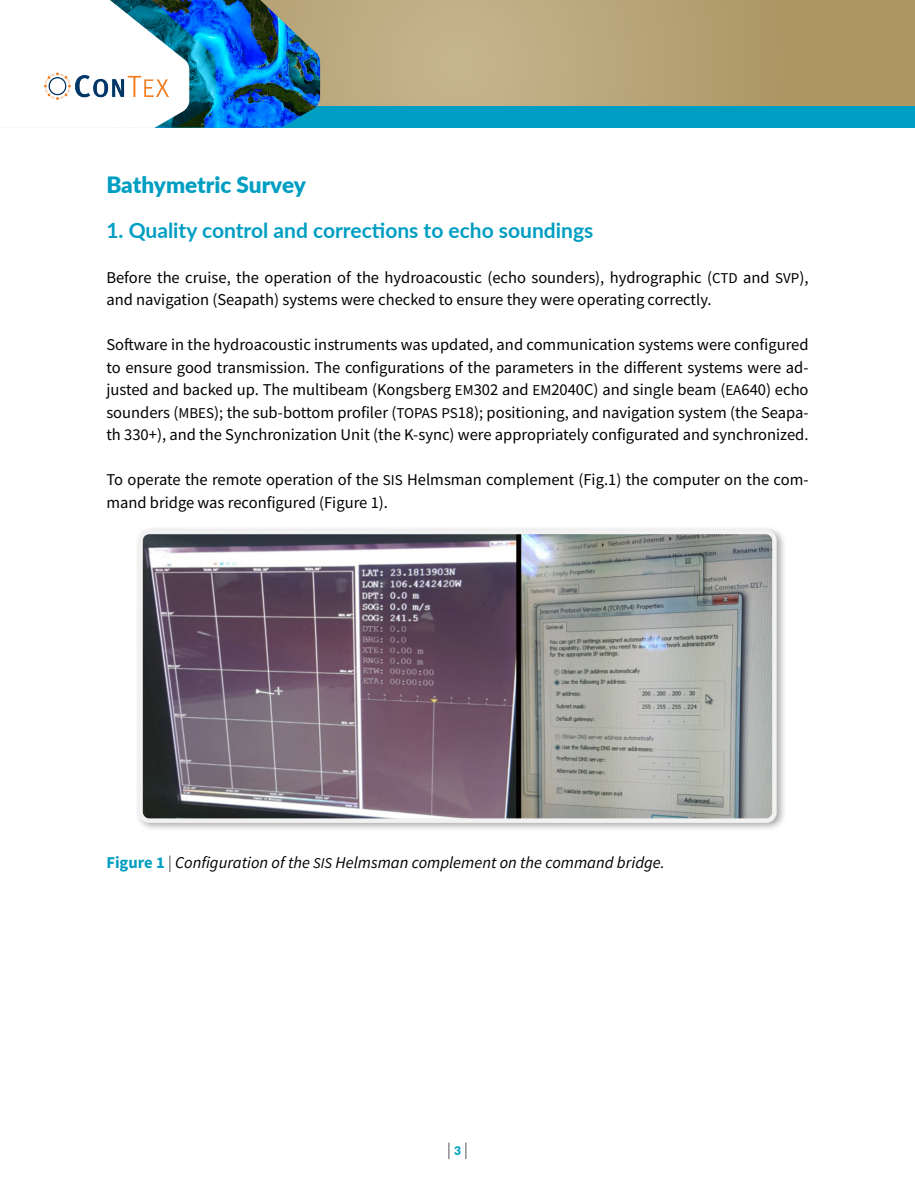
<style>
.page{position:relative;width:915px;height:1191px;background:#fff}
.page>*{position:absolute;margin:0;border:0;box-sizing:border-box;transform-origin:0 0}
._01_Título_N1{font:900 22.5px "Lato";color:#009ec2}
._02_Subtítulo_N2{font:700 21px "Lato";color:#009ec2}
._01_Cuerpo_de_texto{font:16.5px/22.5px "Source Sans Pro";color:#000}
._01_Cuerpo_de_texto-2{font:italic 16.5px "Source Sans Pro";color:#000}
.t1{font:300 16.5px "Source Sans Pro";color:#000}
.s1{font-size:15px}
.s2{font-weight:700;font-style:normal;color:#009ec2}
.s3{font-weight:300;font-style:normal}
.s4{font-family:"Lato";font-weight:900;font-size:12px;color:#009ec2}
</style>
<div class="page">
<svg style="left:320px;top:0;width:594px;height:106px;background:#b7a477"></svg>
<div style="left:0;top:106px;width:914px;height:22px;background:#009ec2"></div>
<img style="left:215px;top:0;width:105px;height:128px">
<svg style="left:0;top:0;width:215px;height:128px"></svg>
<img style="left:43px;top:71px;width:127px;height:29px">
<div style="left:135px;top:525px;width:652px;height:307px;background:#000;opacity:.35"></div>
<img style="left:143px;top:535px;width:628px;height:283px">
<div style="left:138px;top:530px;width:638px;height:293px;border:4px solid #f2f2f2;border-radius:9px"></div>
<p class="_01_Título_N1" style="left:106px;top:167px;width:201px">Bathymetric Survey</p>
<p class="_02_Subtítulo_N2" style="left:106px;top:214px;width:488px">1. Quality control and corrections to echo soundings</p>
<p class="_01_Cuerpo_de_texto" style="left:106px;top:266px;width:703px">Before the cruise, the operation of the hydroacoustic (echo sounders), hydrographic (<span class="s1">CTD</span> and <span class="s1">SVP</span>), and navigation (Seapath) systems were checked to ensure they were operating correctly.</p>
<p class="_01_Cuerpo_de_texto" style="left:106px;top:333px;width:703px;text-align:justify">Software in the hydroacoustic instruments was updated, and communication systems were configured to ensure good transmission. The configurations of the parameters in the different systems were ad&shy;justed and backed up. The multibeam (Kongsberg <span class="s1">EM</span>302 and <span class="s1">EM</span>2040C) and single beam (<span class="s1">EA</span>640) echo sounders (<span class="s1">MBES</span>); the sub-bottom profiler (<span class="s1">TOPAS PS</span>18); positioning, and navigation system (the Seapa&shy;th 330+), and the Synchronization Unit (the K-sync) were appropriately configurated and synchronized.</p>
<p class="_01_Cuerpo_de_texto" style="left:106px;top:468px;width:703px">To operate the remote operation of the <span class="s1">SIS</span> Helmsman complement (Fig.1) the computer on the com&shy;mand bridge was reconfigured (Figure 1).</p>
<p class="_01_Cuerpo_de_texto-2" style="left:106px;top:852px;width:560px"><span class="s2">Figure 1</span> <span class="s3">|</span> Configuration of the <span class="s1">SIS</span> Helmsman complement on the command bridge.</p>
<p class="t1" style="left:447px;top:1139px;width:22px">| <span class="s4">3</span> |</p>
</div>
